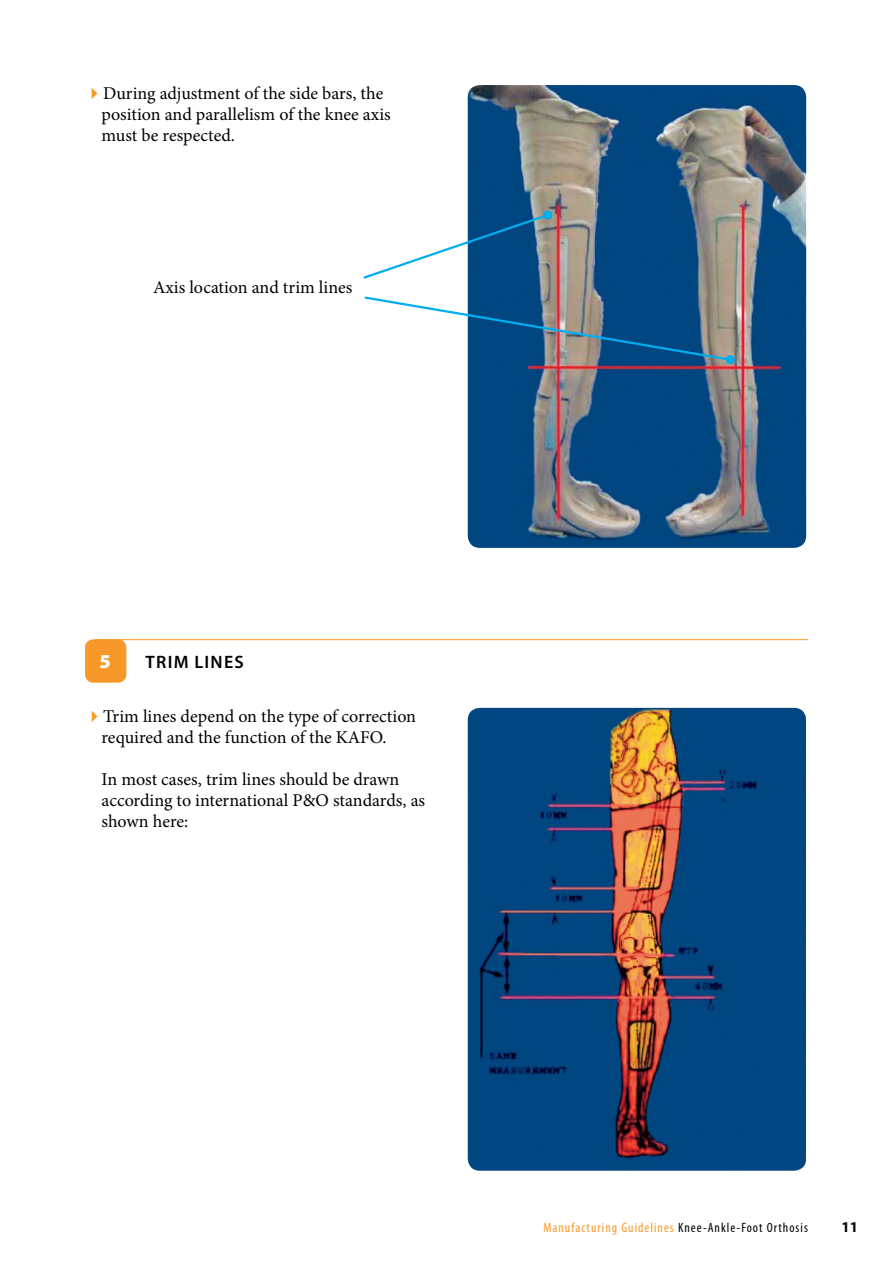
<style>
.page{position:relative;width:893px;height:1263px;background:#fff}
.page>*{position:absolute;margin:0;border:0;box-sizing:border-box;transform-origin:0 0}
.t1{font:900 19.65px "Myriad Pro";color:#fff}
.t2{font:18px/21px "Minion Pro";color:#000}
.t3{font:600 18px "Myriad Pro";color:#000}
.t4{font:700 15px "Myriad Pro";color:#000}
.t5{font:condensed 13.5px "Myriad Pro";letter-spacing:.075em;color:#f89828}
.s1{color:#f89828}
.s2{color:#000}
</style>
<div class="page">
<img style="left:468px;top:708px;width:338px;height:463px;border-radius:12px">
<img style="left:468px;top:85px;width:338px;height:463px;border-radius:12px">
<svg style="left:363px;top:212px;width:188px;height:68px"></svg>
<div style="left:543px;top:211px;width:9px;height:9px;background:#00adef;border-radius:50%"></div>
<svg style="left:364px;top:295px;width:369px;height:67px"></svg>
<div style="left:726px;top:355px;width:9px;height:9px;background:#00adef;border-radius:50%"></div>
<div style="left:85px;top:639px;width:41px;height:44px;background:#f89828;border-radius:9px"></div>
<hr style="left:95px;top:639px;width:713px;height:1px;background:#f89828">
<p class="t2" style="left:102px;top:83px;width:291px;text-indent:-17px"><span class="s1">✔</span>During adjustment of the side bars, the position and parallelism of the knee axis must be respected.</p>
<p class="t2" style="left:153px;top:277px;width:201px">Axis location and trim lines</p>
<p class="t1" style="left:99px;top:649px;width:13px">5</p>
<p class="t3" style="left:145px;top:650px;width:100px">TRIM LINES</p>
<p class="t2" style="left:102px;top:706px;width:316px;text-indent:-17px"><span class="s1">✔</span>Trim lines depend on the type of correction required and the function of the KAFO.</p>
<p class="t2" style="left:102px;top:769px;width:325px">In most cases, trim lines should be drawn according to international P&amp;O standards, as shown here:</p>
<p class="t5" style="left:543px;top:1219px;width:266px">Manufacturing Guidelines <span class="s2">Knee-Ankle-Foot Orthosis</span></p>
<p class="t4" style="left:842px;top:1217px;width:8px">11</p>
</div>
